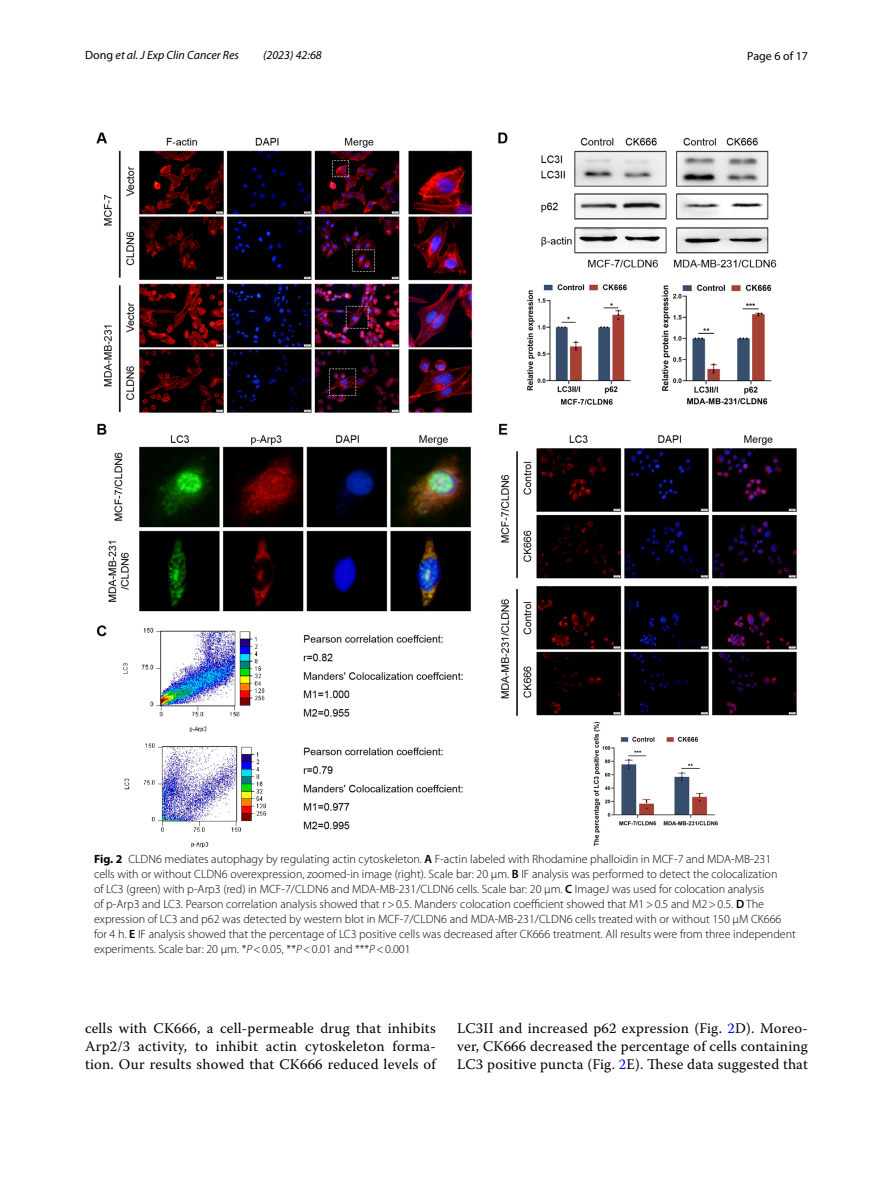
<style>
.page{position:relative;width:893px;height:1187px;background:#fff}
.page>*{position:absolute;margin:0;border:0;box-sizing:border-box;transform-origin:0 0}
.t1{font:14.7px/18px "Warnock Pro";letter-spacing:.015em;color:#000;text-align:justify}
.t2{font:300 12px/15px "Myriad Pro";color:#000}
.t3{font:italic 12px "Myriad Pro";color:#000}
.t4{font:12px "Myriad Pro";color:#000}
.s1{font-style:normal}
.s2{font-weight:700}
.s3{font-weight:600}
.s4{font-style:italic}
.s5{color:#00f}
</style>
<div class="page">
<img style="left:96px;top:133px;width:701px;height:714px">
<p class="t3" style="left:85px;top:48px;width:156px"><span class="s1">Dong</span> et al. J Exp Clin Cancer Res</p>
<p class="t3" style="left:263px;top:48px;width:60px">(2023) 42:68</p>
<p class="t4" style="left:747px;top:48px;width:62px">Page 6 of 17</p>
<p class="t2" style="left:94px;top:851px;width:703px"><span class="s2">Fig. 2</span> CLDN6 mediates autophagy by regulating actin cytoskeleton. <span class="s3">A</span> F-actin labeled with Rhodamine phalloidin in MCF-7 and MDA-MB-231<br>cells with or without CLDN6 overexpression, zoomed-in image (right). Scale bar: 20 μm. <span class="s3">B</span> IF analysis was performed to detect the colocalization<br>of LC3 (green) with p-Arp3 (red) in MCF-7/CLDN6 and MDA-MB-231/CLDN6 cells. Scale bar: 20 μm. <span class="s3">C</span> ImageJ was used for colocation analysis<br>of p-Arp3 and LC3. Pearson correlation analysis showed that r&gt;0.5. Manders<sup>,</sup> colocation coefficient showed that M1&gt;0.5 and M2&gt;0.5. <span class="s3">D</span> The expression of LC3 and p62 was detected by western blot in MCF-7/CLDN6 and MDA-MB-231/CLDN6 cells treated with or without 150 μM CK666 for 4 h. <span class="s3">E</span> IF analysis showed that the percentage of LC3 positive cells was decreased after CK666 treatment. All results were from three independent experiments. Scale bar: 20 μm. *<span class="s4">P</span>&lt;0.05, **<span class="s4">P</span>&lt;0.01 and ***<span class="s4">P</span>&lt;0.001</p>
<p class="t1" style="left:85px;top:1018px;width:352px">cells with CK666, a cell-permeable drug that inhibits Arp2/3 activity, to inhibit actin cytoskeleton forma&shy;tion. Our results showed that CK666 reduced levels of</p>
<p class="t1" style="left:457px;top:1018px;width:352px">LC3II and increased p62 expression (Fig. <span class="s5">2</span>D). Moreo&shy;ver, CK666 decreased the percentage of cells containing LC3 positive puncta (Fig. <span class="s5">2</span>E). These data suggested that</p>
</div>
